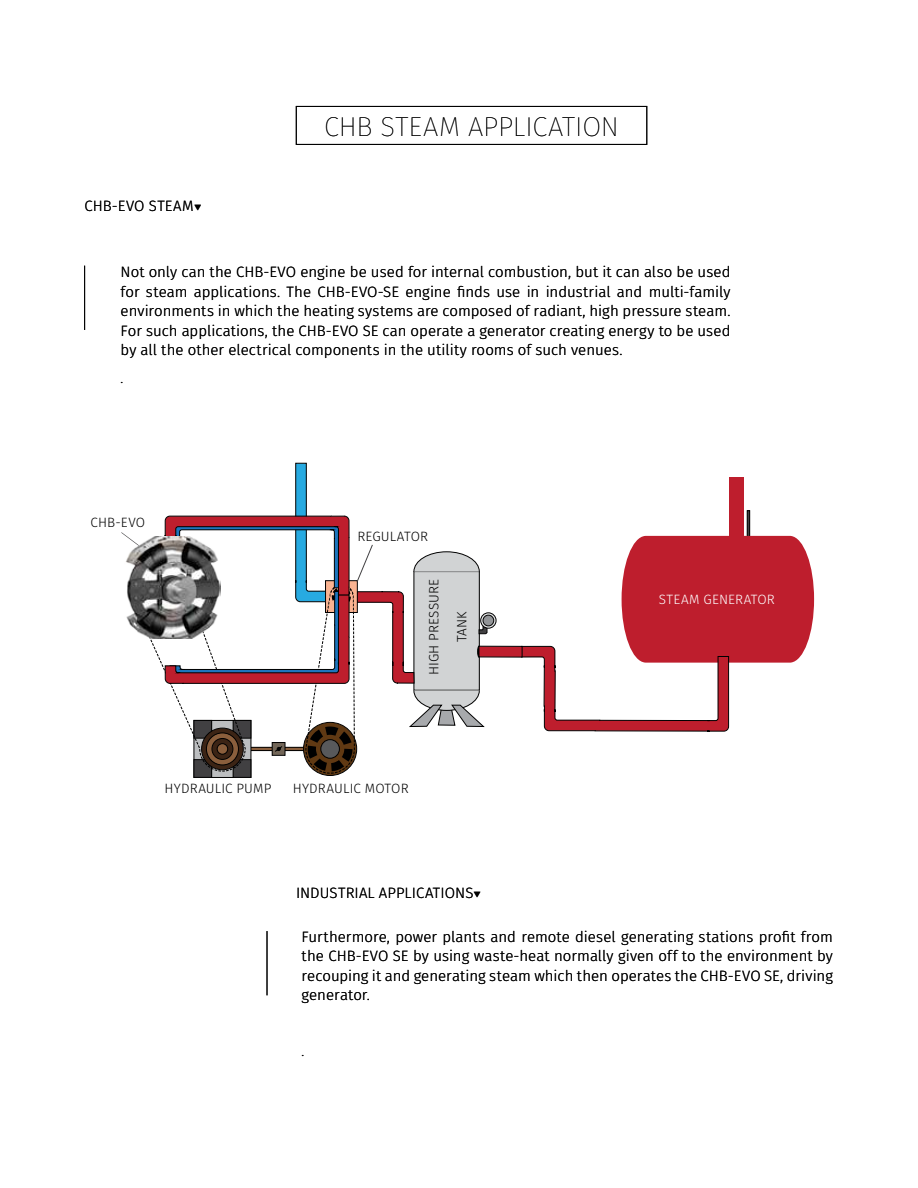
<style>
.page{position:relative;width:918px;height:1188px;background:#fff}
.page>*{position:absolute;margin:0;border:0;box-sizing:border-box;transform-origin:0 0}
.t1{font:100 27.3px "Fira Sans";color:#000}
.t2{font:300 16.8px "Roboto";color:#f1f1f2}
.t3{font:300 15px/19.5px "Fira Sans";color:#000;text-align:justify}
.t4{font:300 15px "Fira Sans";letter-spacing:.02em;color:#000}
.t5{font:300 13.5px/28px "Fira Sans";letter-spacing:.005em;color:#000;text-align:center}
.t6{font:300 13.5px "Fira Sans";letter-spacing:.01em;color:#fff}
.t7{font:300 7.95px "Roboto";color:#000}
.s1{font-family:"Modern Pictograms";font-weight:400}
</style>
<div class="page">
<div style="left:296px;top:106px;width:351px;height:39px;border:1px solid #000"></div>
<hr style="left:84px;top:266px;width:1px;height:64px;background:#000">
<hr style="left:267px;top:931px;width:1px;height:64px;background:#000">
<div style="left:729px;top:477px;width:14px;height:60px;background:#be1e2d"></div>
<div style="left:747px;top:510px;width:3px;height:27px;border:1px solid #000"></div>
<div style="left:194px;top:760px;width:18px;height:17px;background:#414042"></div>
<div style="left:194px;top:759px;width:18px;height:19px;border:1px solid #000"></div>
<div style="left:233px;top:760px;width:18px;height:17px;background:#414042"></div>
<div style="left:233px;top:759px;width:18px;height:19px;border:1px solid #000"></div>
<svg style="left:481px;top:613px;width:15px;height:15px"></svg>
<div style="left:481px;top:613px;width:15px;height:15px;border:1px solid #000;border-radius:50%"></div>
<div style="left:483px;top:615px;width:11px;height:11px;background:#939598;border-radius:50%"></div>
<div style="left:483px;top:615px;width:11px;height:11px;border:1px solid #000;border-radius:50%"></div>
<svg style="left:631px;top:536px;width:183px;height:191px"></svg>
<svg style="left:521px;top:549px;width:208px;height:183px"></svg>
<div style="left:479px;top:646px;width:43px;height:11px;background:#be1e2d"></div>
<div style="left:479px;top:646px;width:43px;height:11px;border:1px solid #000"></div>
<svg style="left:121px;top:463px;width:366px;height:311px"></svg>
<img style="left:124px;top:537px;width:96px;height:101px">
<div style="left:375px;top:538px;width:66px;height:11px;background:#fff"></div>
<div style="left:685px;top:588px;width:90px;height:22px;background:#be1e2d"></div>
<div style="left:438px;top:579px;width:19px;height:103px;background:#d1d3d4"></div>
<p class="t4" style="left:85px;top:195px;width:119px">CHB-EVO STEAM<span class="s1">/</span></p>
<h1 class="t1" style="left:324px;top:108px;width:296px">CHB STEAM APPLICATION</h1>
<p class="t3" style="left:121px;top:262px;width:611px">Not only can the CHB-EVO engine be used for internal combustion, but it can also be used for steam applications. The CHB-EVO-SE engine finds use in industrial and multi-family environments in which the heating systems are composed of radiant, high pressure steam.<br>For such applications, the CHB-EVO SE can operate a generator creating energy to be used by all the other electrical components in the utility rooms of such venues.</p>
<p class="t5" style="left:121px;top:365px;width:4px">.</p>
<p class="t5" style="left:91px;top:508px;width:56px">CHB-EVO</p>
<p class="t5" style="left:357px;top:523px;width:72px">REGULATOR</p>
<p class="t7" style="left:375px;top:537px;width:60px">Steuerregelventil</p>
<p class="t5" style="left:420px;top:675px;width:98px;rotate:-90deg">HIGH PRESSURE<br>TANK</p>
<p class="t2" style="left:685px;top:584px;width:80px">Heizkessel</p>
<p class="t6" style="left:659px;top:590px;width:117px">STEAM GENERATOR</p>
<p class="t7" style="left:193px;top:778px;width:59px">Hydraulikpumpe</p>
<p class="t7" style="left:303px;top:777px;width:56px">Hydraulikmotor</p>
<p class="t5" style="left:164px;top:774px;width:108px">HYDRAULIC PUMP</p>
<p class="t5" style="left:293px;top:774px;width:117px">HYDRAULIC MOTOR</p>
<p class="t3" style="left:296px;top:883px;width:187px">INDUSTRIAL APPLICATIONS<span class="s1">/</span></p>
<p class="t3" style="left:302px;top:927px;width:533px">Furthermore, power plants and remote diesel generating stations profit from the CHB-EVO SE by using waste-heat normally given off to the environment by recouping it and generating steam which then operates the CHB-EVO SE, driving generator.</p>
<p class="t5" style="left:302px;top:1037px;width:4px">.</p>
</div>
